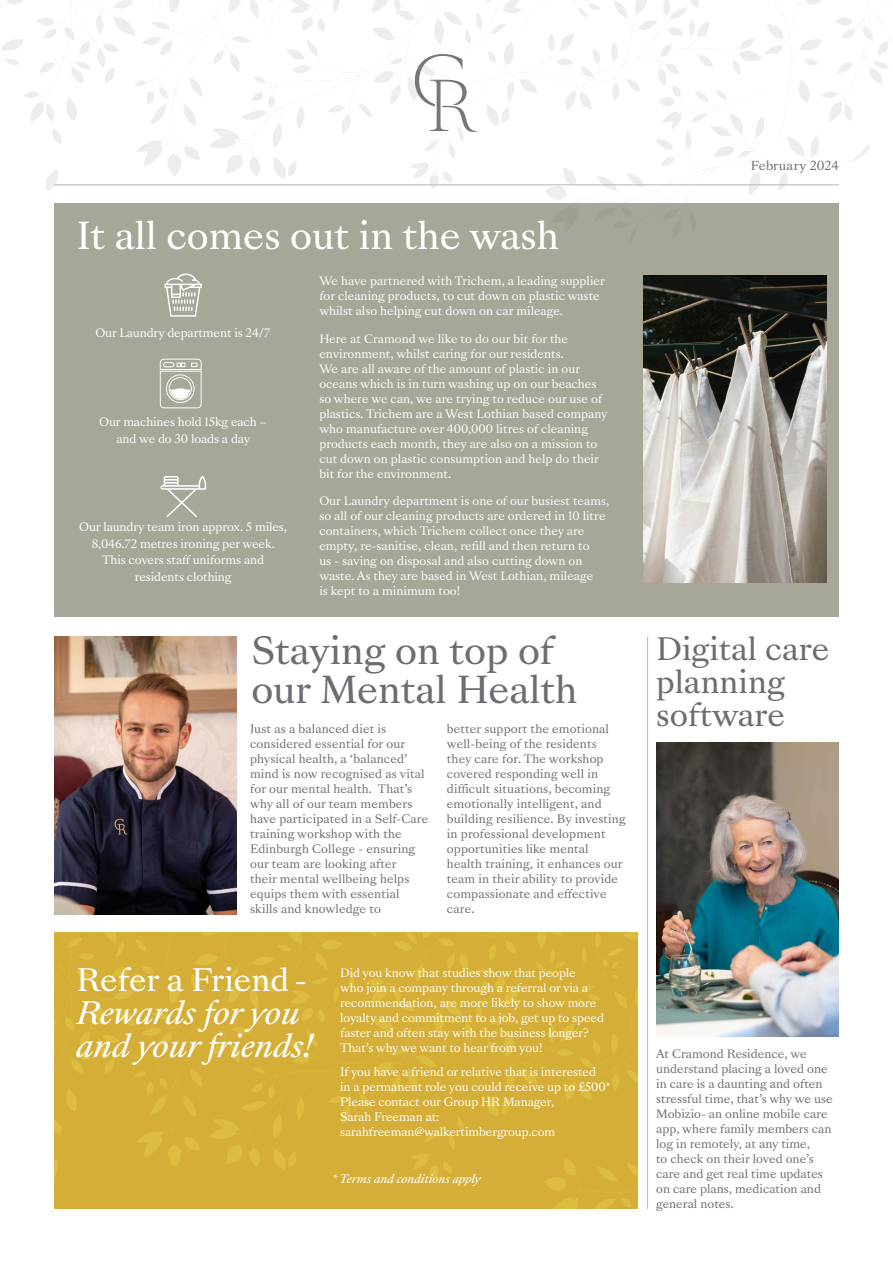
<style>
.page{position:relative;width:893px;height:1263px;background:#fff}
.page>*{position:absolute;margin:0;border:0;box-sizing:border-box;transform-origin:0 0}
.t1{font:36px/39px "Sang Bleu Versailles";color:#6a6d71}
.t2{font:36px "Sang Bleu Versailles";color:#fff}
.t3{font:italic 30px/33px "Sang Bleu Versailles";color:#fff}
.t4{font:30px/33px "Sang Bleu Versailles";color:#6a6d71}
.t5{font:30px "Sang Bleu Versailles";color:#fff}
.t6{font:12px "Sang Bleu Versailles";letter-spacing:.01em;color:#6a6d71}
.t7{font:11.25px/15px "Sang Bleu Versailles";color:#fff}
.t8{font:11.25px/15px "Sang Bleu Versailles";letter-spacing:.01em;color:#6a6d71}
.t9{font:italic 11.25px "Sang Bleu Versailles";letter-spacing:-.01em;color:#fff}
</style>
<div class="page">
<div style="left:54px;top:204px;width:785px;height:413px;background:#a6a799"></div>
<svg style="left:1px;top:0;width:892px;height:204px"></svg>
<hr style="left:54px;top:185px;width:785px;height:1px;background:#b7b5b7">
<svg style="left:54px;top:932px;width:584px;height:277px;background:#d4af36"></svg>
<img style="left:656px;top:742px;width:183px;height:294px">
<svg style="left:160px;top:359px;width:42px;height:49px"></svg>
<svg style="left:160px;top:476px;width:46px;height:41px"></svg>
<svg style="left:164px;top:273px;width:38px;height:44px"></svg>
<img style="left:643px;top:276px;width:183px;height:307px">
<hr style="left:647px;top:637px;width:1px;height:572px;background:#b7b5b7">
<img style="left:54px;top:637px;width:183px;height:277px">
<h1 class="t2" style="left:77px;top:210px;width:484px">It all comes out in the wash</h1>
<p class="t7" style="left:95px;top:326px;width:176px">Our Laundry department is 24/7</p>
<p class="t7" style="left:99px;top:414px;width:169px;line-height:16.5px;text-align:center">Our machines hold 15kg each – and we do 30 loads a day</p>
<p class="t7" style="left:79px;top:519px;width:209px;line-height:16.5px;text-align:center">Our laundry team iron approx. 5 miles,<br>8,046.72 metres ironing per week.<br>This covers staff uniforms and residents clothing</p>
<p class="t7" style="left:319px;top:274px;width:287px">We have partnered with Trichem, a leading supplier for cleaning products, to cut down on plastic waste whilst also helping cut down on car mileage.</p>
<p class="t7" style="left:319px;top:331px;width:290px">Here at Cramond we like to do our bit for the environment, whilst caring for our residents.<br>We are all aware of the amount of plastic in our oceans which is in turn washing up on our beaches so where we can, we are trying to reduce our use of plastics. Trichem are a West Lothian based company who manufacture over 400,000 litres of cleaning products each month, they are also on a mission to cut down on plastic consumption and help do their bit for the environment.</p>
<p class="t7" style="left:319px;top:494px;width:292px">Our Laundry department is one of our busiest teams, so all of our cleaning products are ordered in 10 litre containers, which Trichem collect once they are empty, re-sanitise, clean, refill and then return to<br>us - saving on disposal and also cutting down on waste. As they are based in West Lothian, mileage<br>is kept to a minimum too!</p>
<h1 class="t1" style="left:251px;top:632px;width:328px">Staying on top of our Mental Health</h1>
<p class="t8" style="left:250px;top:722px;width:180px">Just as a balanced diet is considered essential for our physical health, a ‘balanced’ mind is now recognised as vital for our mental health. That’s why all of our team members have participated in a Self-Care training workshop with the<br>Edinburgh College - ensuring our team are looking after<br>their mental wellbeing helps equips them with essential skills and knowledge to</p>
<p class="t8" style="left:447px;top:722px;width:180px">better support the emotional well-being of the residents<br>they care for. The workshop covered responding well in difficult situations, becoming emotionally intelligent, and building resilience. By investing in professional development opportunities like mental health training, it enhances our team in their ability to provide compassionate and effective care.</p>
<h2 class="t5" style="left:77px;top:959px;width:232px">Refer a Friend -</h2>
<h2 class="t3" style="left:77px;top:997px;width:237px">Rewards for you and your friends!</h2>
<p class="t7" style="left:340px;top:966px;width:265px">Did you know that studies show that people<br>who join a company through a referral or via a recommendation, are more likely to show more loyalty and commitment to a job, get up to speed faster and often stay with the business longer?<br>That’s why we want to hear from you!</p>
<p class="t7" style="left:340px;top:1064px;width:272px">If you have a friend or relative that is interested<br>in a permanent role you could receive up to £500* Please contact our Group HR Manager,<br>Sarah Freeman at: sarahfreeman@walkertimbergroup.com</p>
<p class="t9" style="left:332px;top:1170px;width:150px">* Terms and conditions apply</p>
<p class="t6" style="left:751px;top:157px;width:90px">February 2024</p>
<h2 class="t4" style="left:656px;top:633px;width:175px">Digital care planning software</h2>
<p class="t8" style="left:656px;top:1046px;width:178px">At Cramond Residence, we understand placing a loved one in care is a daunting and often stressful time, that’s why we use<br>Mobizio- an online mobile care app, where family members can log in remotely, at any time,<br>to check on their loved one’s care and get real time updates on care plans, medication and general notes.</p>
</div>
